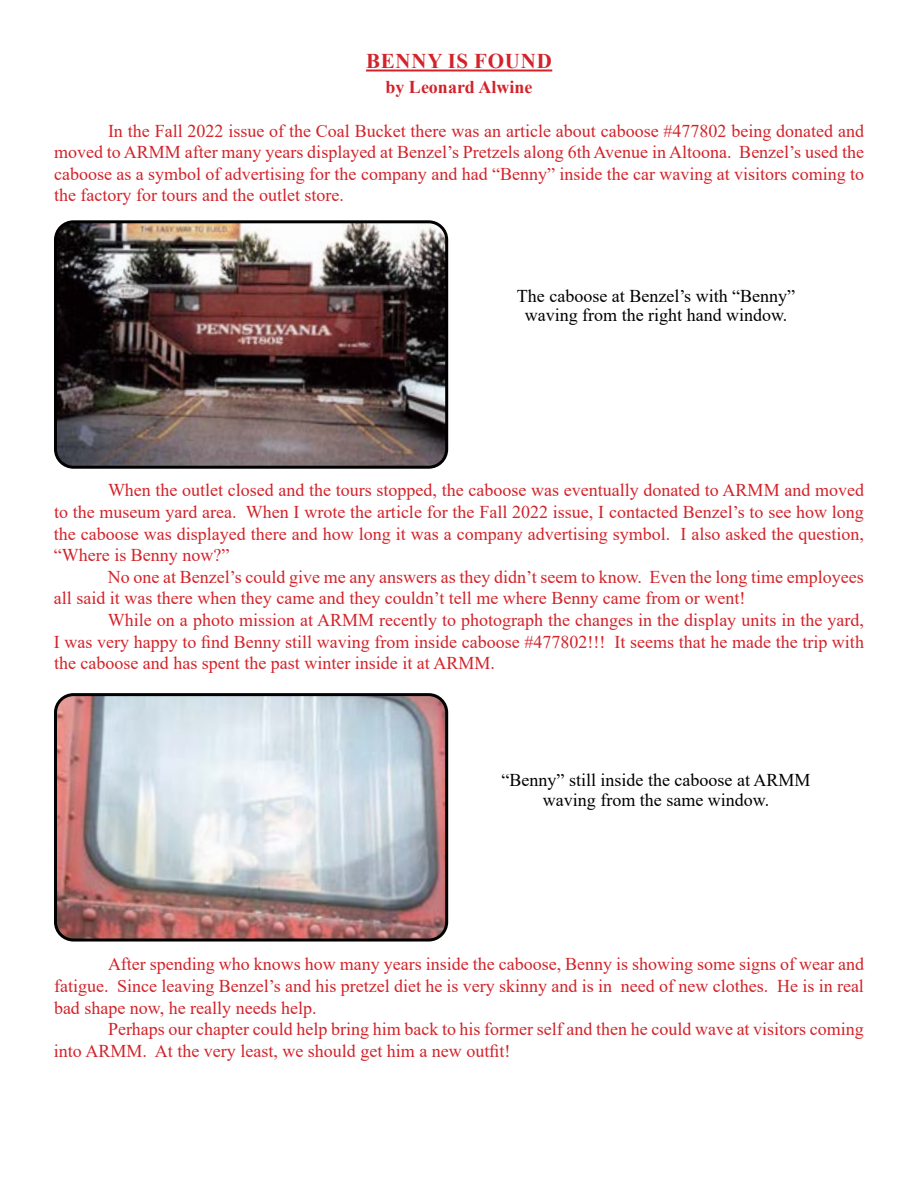
<style>
.page{position:relative;width:918px;height:1188px;background:#fff}
.page>*{position:absolute;margin:0;border:0;box-sizing:border-box;transform-origin:0 0}
.t1{font:700 21px "Times New Roman";letter-spacing:.035em;color:#d2232a}
.t2{font:18px/21.6px "Times New Roman";color:#d2232a;text-align:justify}
.t3{font:18px/19.5px "Times New Roman";color:#000;text-align:center}
.t4{font:700 18px "Times New Roman";color:#d2232a}
</style>
<div class="page">
<hr style="left:366px;top:70px;width:186px;height:2px;background:#d2232a">
<img style="left:58px;top:224px;width:386px;height:241px">
<div style="left:54px;top:220px;width:394px;height:249px;border:3px solid #000;border-radius:18px"></div>
<img style="left:58px;top:697px;width:386px;height:241px">
<div style="left:54px;top:693px;width:394px;height:249px;border:3px solid #000;border-radius:18px"></div>
<p class="t1" style="left:366px;top:46px;width:187px">BENNY IS FOUND</p>
<p class="t4" style="left:385px;top:74px;width:149px">by Leonard Alwine</p>
<p class="t2" style="left:54px;top:119px;width:812px;text-indent:54px">In the Fall 2022 issue of the Coal Bucket there was an article about caboose #477802 being donated and moved to ARMM after many years displayed at Benzel’s Pretzels along 6th Avenue in Altoona. Benzel’s used the caboose as a symbol of advertising for the company and had “Benny” inside the car waving at visitors coming to the factory for tours and the outlet store.</p>
<p class="t3" style="left:517px;top:286px;width:280px">The caboose at Benzel’s with “Benny” waving from the right hand window.</p>
<p class="t2" style="left:54px;top:479px;width:812px;text-indent:54px">When the outlet closed and the tours stopped, the caboose was eventually donated to ARMM and moved to the museum yard area. When I wrote the article for the Fall 2022 issue, I contacted Benzel’s to see how long the caboose was displayed there and how long it was a company advertising symbol. I also asked the question, “Where is Benny now?”</p>
<p class="t2" style="left:54px;top:565px;width:812px;text-indent:54px">No one at Benzel’s could give me any answers as they didn’t seem to know. Even the long time employees all said it was there when they came and they couldn’t tell me where Benny came from or went!</p>
<p class="t2" style="left:54px;top:609px;width:812px;text-indent:54px">While on a photo mission at ARMM recently to photograph the changes in the display units in the yard, I was very happy to find Benny still waving from inside caboose #477802!!! It seems that he made the trip with the caboose and has spent the past winter inside it at ARMM.</p>
<p class="t3" style="left:502px;top:770px;width:310px">“Benny” still inside the caboose at ARMM waving from the same window.</p>
<p class="t2" style="left:54px;top:953px;width:812px;text-indent:54px">After spending who knows how many years inside the caboose, Benny is showing some signs of wear and fatigue. Since leaving Benzel’s and his pretzel diet he is very skinny and is in need of new clothes. He is in real bad shape now, he really needs help.</p>
<p class="t2" style="left:54px;top:1018px;width:811px;text-indent:54px">Perhaps our chapter could help bring him back to his former self and then he could wave at visitors coming into ARMM. At the very least, we should get him a new outfit!</p>
</div>
